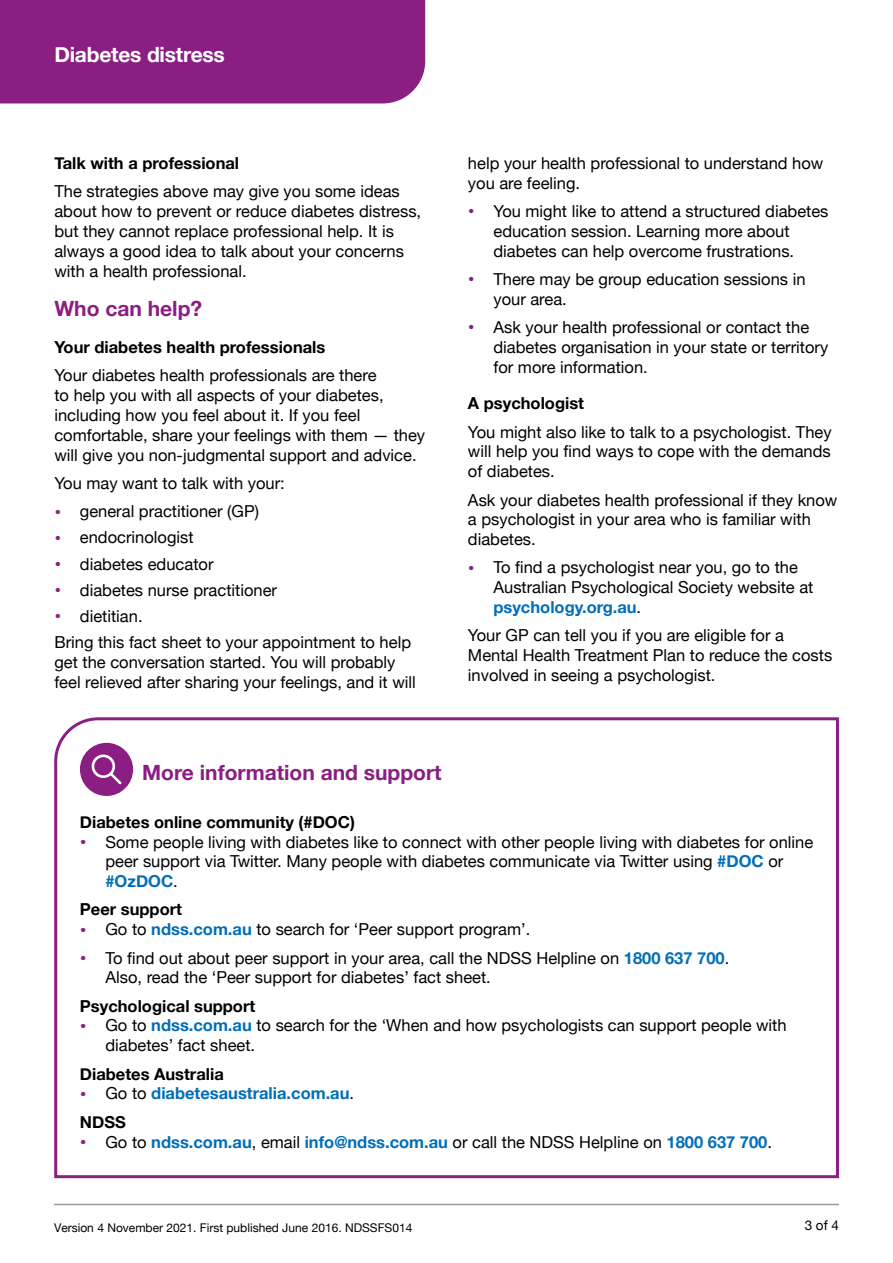
<style>
.page{position:relative;width:893px;height:1263px;background:#fff}
.page>*{position:absolute;margin:0;border:0;box-sizing:border-box;transform-origin:0 0}
.Body{font:700 21px "Helvetica Neue";color:#8a1e82}
.t1{font:700 21px "Helvetica Neue";letter-spacing:-.01em;color:#fff}
.subhead{font:700 21px "Helvetica Neue";color:#8a1e82}
.Body-2{font:16.5px/19.8px "Helvetica Neue";color:#000}
.Bullets__purple{font:16.5px/19.8px "Helvetica Neue";color:#000}
.Bullets__purple-2{font:700 16.5px "Helvetica Neue";color:#006eb8}
.Bullets__purple-3{font:700 16.5px "Helvetica Neue";color:#000}
.small_subhead{font:700 16.5px "Helvetica Neue";color:#000}
.Body-3{font:700 16.5px "Helvetica Neue";color:#000}
.t2{font:13.5px "Helvetica Neue";color:#000}
.t3{font:12px "Helvetica Neue";color:#000}
.s1{font-family:"Helvetica";font-weight:700;font-size:19.5px;color:#8a1e82}
.s2{font-weight:700;color:#006eb8}
.s3{font-family:"Helvetica";font-size:19.5px;color:#8a1e82}
.s4{font-weight:400;color:#000}
.s5{font-family:"Helvetica Neue LT Std"}
</style>
<div class="page">
<hr style="left:54px;top:1204px;width:785px;height:1px;background:#9d9d9c">
<div style="left:0;top:0;width:425px;height:103px;background:#8a1e82"></div>
<svg style="left:54px;top:717px;width:785px;height:462px"></svg>
<div style="left:80px;top:743px;width:53px;height:53px;background:#8a1e82;border-radius:50%"></div>
<svg style="left:91px;top:754px;width:31px;height:30px"></svg>
<p class="t1" style="left:54px;top:38px;width:172px">Diabetes distress</p>
<p class="Body-3" style="left:54px;top:150px;width:186px">Talk with a professional</p>
<p class="Body-2" style="left:54px;top:183px;width:368px">The strategies above may give you some ideas about how to prevent or reduce diabetes distress, but they cannot replace professional help. It is always a good idea to talk about your concerns with a health professional.</p>
<h2 class="subhead" style="left:54px;top:292px;width:149px">Who can help?</h2>
<h3 class="small_subhead" style="left:54px;top:334px;width:272px">Your diabetes health professionals</h3>
<p class="Body-2" style="left:54px;top:366px;width:372px">Your diabetes health professionals are there<br>to help you with all aspects of your diabetes, including how you feel about it. If you feel comfortable, share your feelings with them — they will give you non-judgmental support and advice.</p>
<p class="Body-2" style="left:54px;top:474px;width:232px">You may want to talk with your:</p>
<p class="Bullets__purple" style="left:54px;top:502px;width:206px"><span class="s1">•</span> general practitioner (GP)</p>
<p class="Bullets__purple" style="left:54px;top:528px;width:141px"><span class="s1">•</span> endocrinologist</p>
<p class="Bullets__purple" style="left:54px;top:555px;width:161px"><span class="s1">•</span> diabetes educator</p>
<p class="Bullets__purple" style="left:54px;top:581px;width:224px"><span class="s1">•</span> diabetes nurse practitioner</p>
<p class="Bullets__purple" style="left:54px;top:607px;width:90px"><span class="s1">•</span> dietitian.</p>
<p class="Body-2" style="left:54px;top:633px;width:363px">Bring this fact sheet to your appointment to help get the conversation started. You will probably feel relieved after sharing your feelings, and it will</p>
<p class="Body-2" style="left:468px;top:154px;width:357px">help your health professional to understand how you are feeling.</p>
<p class="Bullets__purple" style="left:493px;top:202px;width:336px;text-indent:-26px"><span class="s1">•</span> You might like to attend a structured diabetes education session. Learning more about diabetes can help overcome frustrations.</p>
<p class="Bullets__purple" style="left:493px;top:270px;width:314px;text-indent:-26px"><span class="s1">•</span> There may be group education sessions in your area.</p>
<p class="Bullets__purple" style="left:493px;top:318px;width:336px;text-indent:-26px"><span class="s1">•</span> Ask your health professional or contact the diabetes organisation in your state or territory for more information.</p>
<h3 class="small_subhead" style="left:468px;top:390px;width:118px">A psychologist</h3>
<p class="Body-2" style="left:468px;top:423px;width:365px;text-align:justify">You might also like to talk to a psychologist. They will help you find ways to cope with the demands of diabetes.</p>
<p class="Body-2" style="left:468px;top:491px;width:371px">Ask your diabetes health professional if they know a psychologist in your area who is familiar with diabetes.</p>
<p class="Bullets__purple" style="left:493px;top:559px;width:321px;text-indent:-26px"><span class="s1">•</span> To find a psychologist near you, go to the<br>Australian Psychological Society website at <span class="s2">psychology.org.au</span>.</p>
<p class="Body-2" style="left:468px;top:626px;width:366px">Your GP can tell you if you are eligible for a<br>Mental Health Treatment Plan to reduce the costs involved in seeing a psychologist.</p>
<p class="Body" style="left:142px;top:756px;width:301px">More information and support</p>
<p class="Bullets__purple-3" style="left:80px;top:809px;width:276px">Diabetes online community (#DOC)</p>
<p class="Bullets__purple" style="left:105px;top:833px;width:709px;text-indent:-26px"><span class="s1">•</span> Some people living with diabetes like to connect with other people living with diabetes for online peer support via Twitter. Many people with diabetes communicate via Twitter using <span class="s2">#DOC</span> or <span class="s2">#OzDOC</span>.</p>
<p class="Bullets__purple-3" style="left:80px;top:897px;width:104px">Peer support</p>
<p class="Bullets__purple" style="left:80px;top:920px;width:452px"><span class="s1">•</span> Go to <span class="s2">ndss.com.au</span> to search for ‘Peer support program’.</p>
<p class="Bullets__purple" style="left:105px;top:949px;width:625px;text-indent:-26px"><span class="s1">•</span> To find out about peer support in your area, call the NDSS Helpline on <span class="s2">1800 637 700</span>.<br>Also, read the ‘Peer support for diabetes’ fact sheet.</p>
<p class="Bullets__purple-3" style="left:80px;top:993px;width:177px">Psychological support</p>
<p class="Bullets__purple" style="left:105px;top:1017px;width:683px;text-indent:-26px"><span class="s1">•</span> Go to <span class="s2">ndss.com.au</span> to search for the ‘When and how psychologists can support people with diabetes’ fact sheet.</p>
<p class="Bullets__purple-3" style="left:80px;top:1061px;width:145px">Diabetes Australia</p>
<p class="Bullets__purple-2" style="left:80px;top:1080px;width:276px"><span class="s3">•</span> <span class="s4">Go to</span> diabetesaustralia.com.au<span class="s4">.</span></p>
<p class="Bullets__purple-3" style="left:80px;top:1109px;width:47px">NDSS</p>
<p class="Bullets__purple-2" style="left:80px;top:1129px;width:694px"><span class="s3">•</span> <span class="s4">Go to</span> ndss.com.au<span class="s4">, email</span> info@ndss.com.au <span class="s4">or call the NDSS Helpline on</span> 1800 637 700<span class="s4">.</span></p>
<p class="t3" style="left:54px;top:1218px;width:360px">Version 4 November 2021. First published June 201<span class="s5">6</span>. NDSSFS014</p>
<p class="t2" style="left:805px;top:1216px;width:36px">3 of 4</p>
</div>
